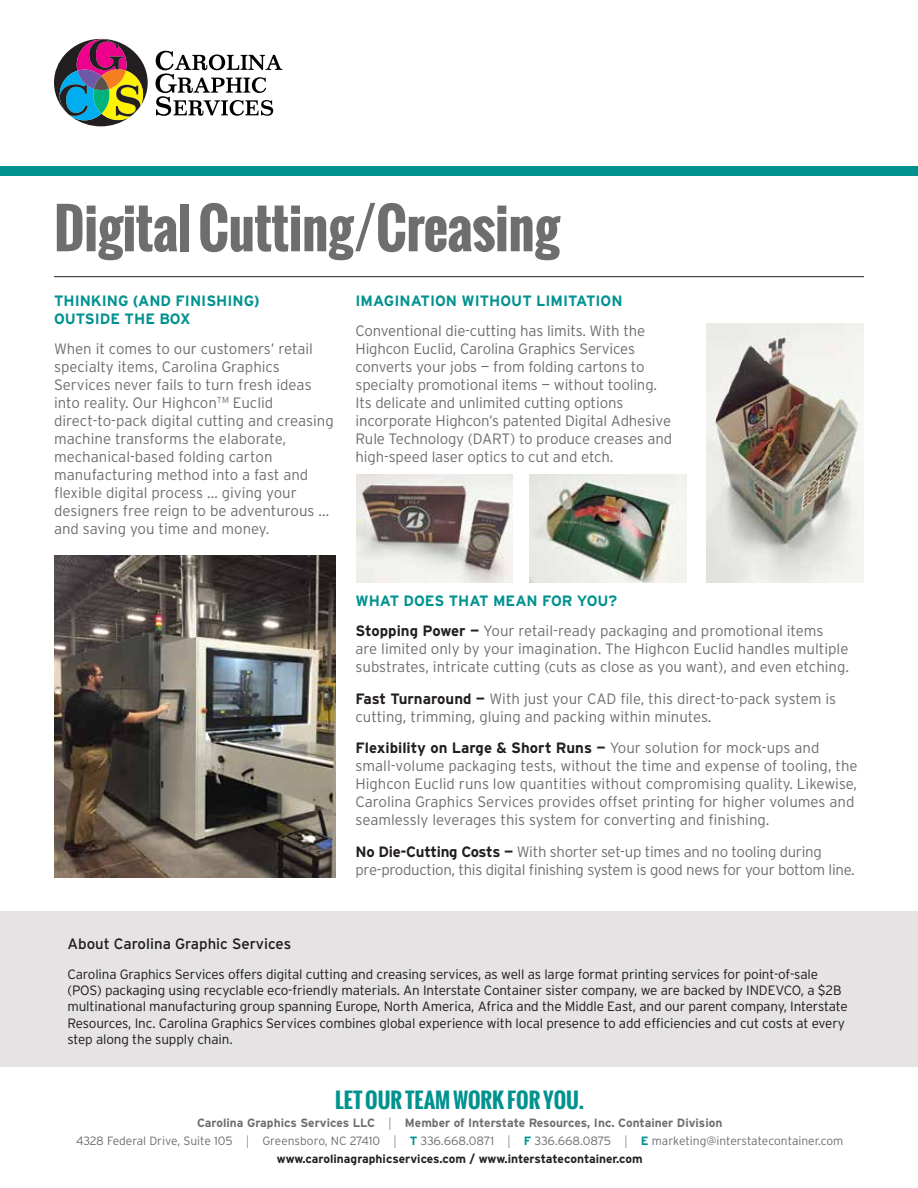
<style>
.page{position:relative;width:918px;height:1188px;background:#fff}
.page>*{position:absolute;margin:0;border:0;box-sizing:border-box;transform-origin:0 0}
.t1{font:700 54px "Oswald";letter-spacing:-.01em;color:#6e6e71}
.t2{font:700 21px "Oswald";color:#00928f}
.t3{font:300 15px/18px "Interstate";letter-spacing:-.005em;color:#6e6e71}
.t4{font:700 15px/18px "Interstate";color:#00928f}
.t5{font:15px "Interstate";color:#231f20}
.t6{font:300 13.5px/16.2px "Interstate";letter-spacing:-.01em;color:#231f20}
.t7{font:300 12px/18px "Interstate";color:#6e6e71;text-align:center}
.s1{font-weight:700;color:#00928f}
.s2{font-weight:700;color:#231f20}
.s3{font-weight:700}
.s4{font-weight:400;font-size:18px}
</style>
<div class="page">
<hr style="left:54px;top:276px;width:810px;height:1px;background:#231f20">
<img style="left:356px;top:474px;width:157px;height:109px">
<img style="left:529px;top:474px;width:158px;height:109px">
<img style="left:706px;top:323px;width:158px;height:260px">
<img style="left:54px;top:555px;width:282px;height:323px">
<svg style="left:54px;top:39px;width:94px;height:87px"></svg>
<svg style="left:156px;top:51px;width:126px;height:65px"></svg>
<div style="left:0;top:166px;width:918px;height:10px;background:#00928f"></div>
<div style="left:0;top:912px;width:918px;height:155px;background:#dfdddd"></div>
<h1 class="t1" style="left:54px;top:188px;width:507px">Digital Cutting/Creasing</h1>
<p class="t4" style="left:54px;top:292px;width:207px">THINKING (AND FINISHING)<br>OUTSIDE THE BOX</p>
<p class="t3" style="left:54px;top:340px;width:281px">When it comes to our customers’ retail specialty items, Carolina Graphics Services never fails to turn fresh ideas into reality. Our Highcon<sup>TM</sup> Euclid direct-to-pack digital cutting and creasing machine transforms the elaborate, mechanical-based folding carton manufacturing method into a fast and flexible digital process … giving your designers free reign to be adventurous … and saving you time and money.</p>
<p class="t4" style="left:356px;top:292px;width:269px">IMAGINATION WITHOUT LIMITATION</p>
<p class="t3" style="left:356px;top:322px;width:318px">Conventional die-cutting has limits. With the Highcon Euclid, Carolina Graphics Services converts your jobs — from folding cartons to specialty promotional items — without tooling.<br>Its delicate and unlimited cutting options incorporate Highcon’s patented Digital Adhesive Rule Technology (DART) to produce creases and high-speed laser optics to cut and etch.</p>
<p class="t3" style="left:356px;top:586px;width:470px;line-height:30px"><span class="s1">WHAT DOES THAT MEAN FOR YOU?<br></span><span class="s2">Stopping Power —</span> Your retail-ready packaging and promotional items</p>
<p class="t3" style="left:356px;top:640px;width:495px">are limited only by your imagination. The Highcon Euclid handles multiple substrates, intricate cutting (cuts as close as you want), and even etching.</p>
<p class="t3" style="left:356px;top:689px;width:482px"><span class="s2">Fast Turnaround —</span> With just your CAD file, this direct-to-pack system is cutting, trimming, gluing and packing within minutes.</p>
<p class="t3" style="left:356px;top:739px;width:504px"><span class="s2">Flexibility on Large &amp; Short Runs —</span> Your solution for mock-ups and small-volume packaging tests, without the time and expense of tooling, the Highcon Euclid runs low quantities without compromising quality. Likewise, Carolina Graphics Services provides offset printing for higher volumes and seamlessly leverages this system for converting and finishing.</p>
<p class="t3" style="left:356px;top:842px;width:501px"><span class="s2">No Die-Cutting Costs —</span> With shorter set-up times and no tooling during pre-production, this digital finishing system is good news for your bottom line.</p>
<p class="t5" style="left:68px;top:936px;width:225px">About Carolina Graphic Services</p>
<p class="t6" style="left:68px;top:966px;width:782px">Carolina Graphics Services offers digital cutting and creasing services, as well as large format printing services for point-of-sale (POS) packaging using recyclable eco-friendly materials. An Interstate Container sister company, we are backed by INDEVCO, a $2B multinational manufacturing group spanning Europe, North America, Africa and the Middle East, and our parent company, Interstate Resources, Inc. Carolina Graphics Services combines global experience with local presence to add efficiencies and cut costs at every step along the supply chain.</p>
<h2 class="t2" style="left:335px;top:1085px;width:251px">LET OUR TEAM WORK FOR YOU.</h2>
<p class="t7" style="left:76px;top:1114px;width:769px"><span class="s3">Carolina Graphics Services LLC</span> <span class="s4">I</span> <span class="s3">Member of Interstate Resources, Inc. Container Division<br></span>4328 Federal Drive, Suite 105 <span class="s4">I</span> Greensboro, NC 27410 <span class="s4">I</span> <span class="s1">T</span> 336.668.0871 <span class="s4">I</span> <span class="s1">F</span> 336.668.0875 <span class="s4">I</span> <span class="s1">E</span> marketing@interstatecontainer.com <span class="s2">www.carolinagraphicservices.com / www.interstatecontainer.com</span></p>
</div>
